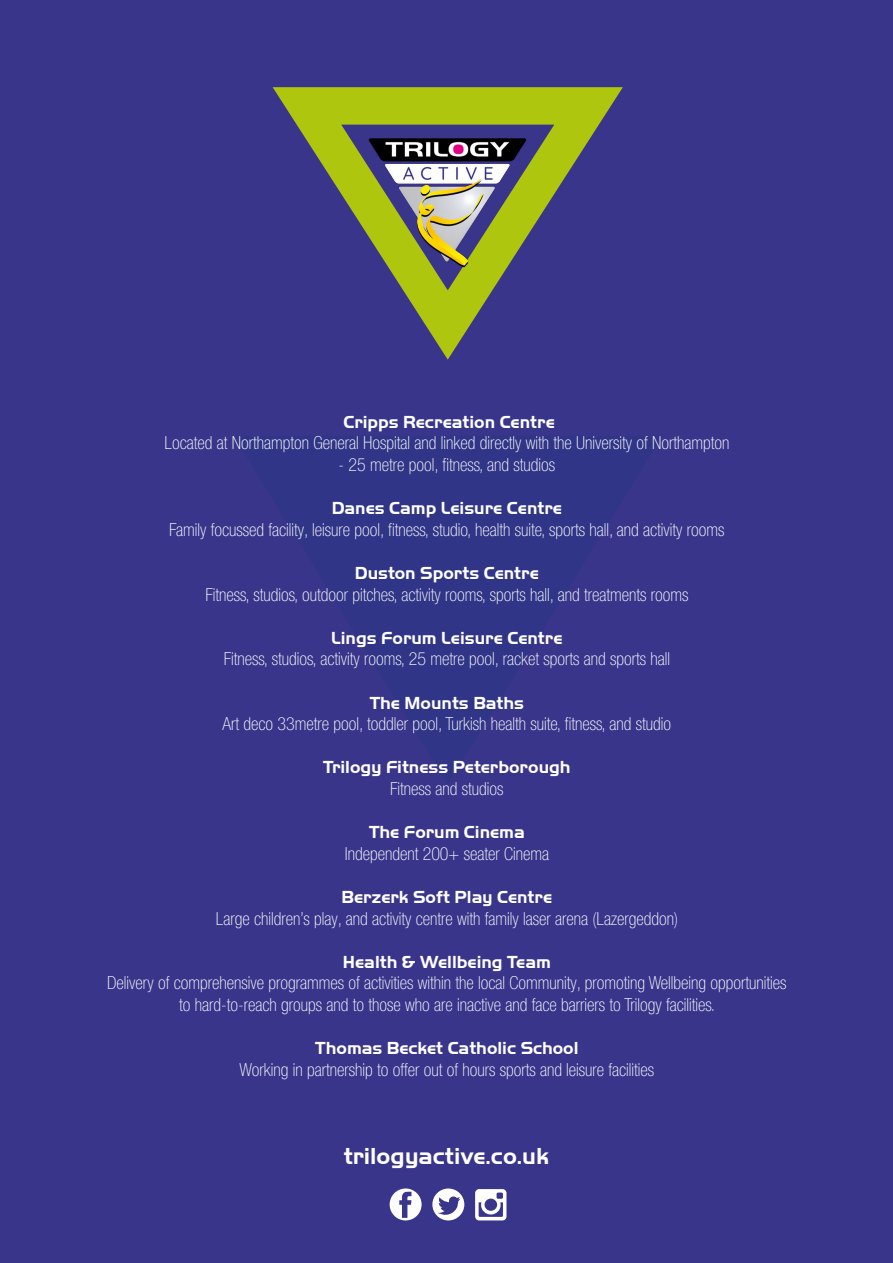
<style>
.page{position:relative;width:893px;height:1263px;background:#39358b}
.page>*{position:absolute;margin:0;border:0;box-sizing:border-box;transform-origin:0 0}
.t1{font:700 23.85px "Handel Got D";color:#fff}
.t2{font:100 condensed 18px/21.6px "Helvetica Neue LT Pro";color:#fff;text-align:center}
.t3{font:700 18px "Handel Got D";color:#fff}
</style>
<div class="page">
<svg style="left:272px;top:87px;width:351px;height:273px"></svg>
<img style="left:368px;top:136px;width:160px;height:132px">
<svg style="left:390px;top:1188px;width:32px;height:32px"></svg>
<svg style="left:432px;top:1188px;width:32px;height:32px"></svg>
<svg style="left:475px;top:1189px;width:31px;height:31px"></svg>
<p class="t3" style="left:343px;top:411px;width:213px">Cripps Recreation Centre</p>
<p class="t2" style="left:164px;top:433px;width:566px">Located at Northampton General Hospital and linked directly with the University of Northampton</p>
<p class="t2" style="left:339px;top:454px;width:218px">- 25 metre pool, fitness, and studios</p>
<p class="t3" style="left:332px;top:498px;width:232px">Danes Camp Leisure Centre</p>
<p class="t2" style="left:169px;top:519px;width:557px">Family focussed facility, leisure pool, fitness, studio, health suite, sports hall, and activity rooms</p>
<p class="t3" style="left:355px;top:563px;width:186px">Duston Sports Centre</p>
<p class="t2" style="left:205px;top:584px;width:484px">Fitness, studios, outdoor pitches, activity rooms, sports hall, and treatments rooms</p>
<p class="t3" style="left:331px;top:627px;width:233px">Lings Forum Leisure Centre</p>
<p class="t2" style="left:224px;top:649px;width:448px">Fitness, studios, activity rooms, 25 metre pool, racket sports and sports hall</p>
<p class="t3" style="left:370px;top:692px;width:156px">The Mounts Baths</p>
<p class="t2" style="left:223px;top:714px;width:450px">Art deco 33metre pool, toddler pool, Turkish health suite, fitness, and studio</p>
<p class="t3" style="left:323px;top:757px;width:249px">Trilogy Fitness Peterborough</p>
<p class="t2" style="left:390px;top:778px;width:115px">Fitness and studios</p>
<p class="t3" style="left:369px;top:822px;width:157px">The Forum Cinema</p>
<p class="t2" style="left:345px;top:843px;width:206px">Independent 200+ seater Cinema</p>
<p class="t3" style="left:342px;top:887px;width:212px">Berzerk Soft Play Centre</p>
<p class="t2" style="left:216px;top:908px;width:464px">Large children’s play, and activity centre with family laser arena (Lazergeddon)</p>
<p class="t3" style="left:343px;top:951px;width:209px">Health &amp; Wellbeing Team</p>
<p class="t2" style="left:107px;top:973px;width:681px">Delivery of comprehensive programmes of activities within the local Community, promoting Wellbeing opportunities to hard-to-reach groups and to those who are inactive and face barriers to Trilogy facilities.</p>
<p class="t3" style="left:315px;top:1038px;width:265px">Thomas Becket Catholic School</p>
<p class="t2" style="left:240px;top:1059px;width:416px">Working in partnership to offer out of hours sports and leisure facilities</p>
<h1 class="t1" style="left:344px;top:1143px;width:207px">trilogyactive.co.uk</h1>
</div>
